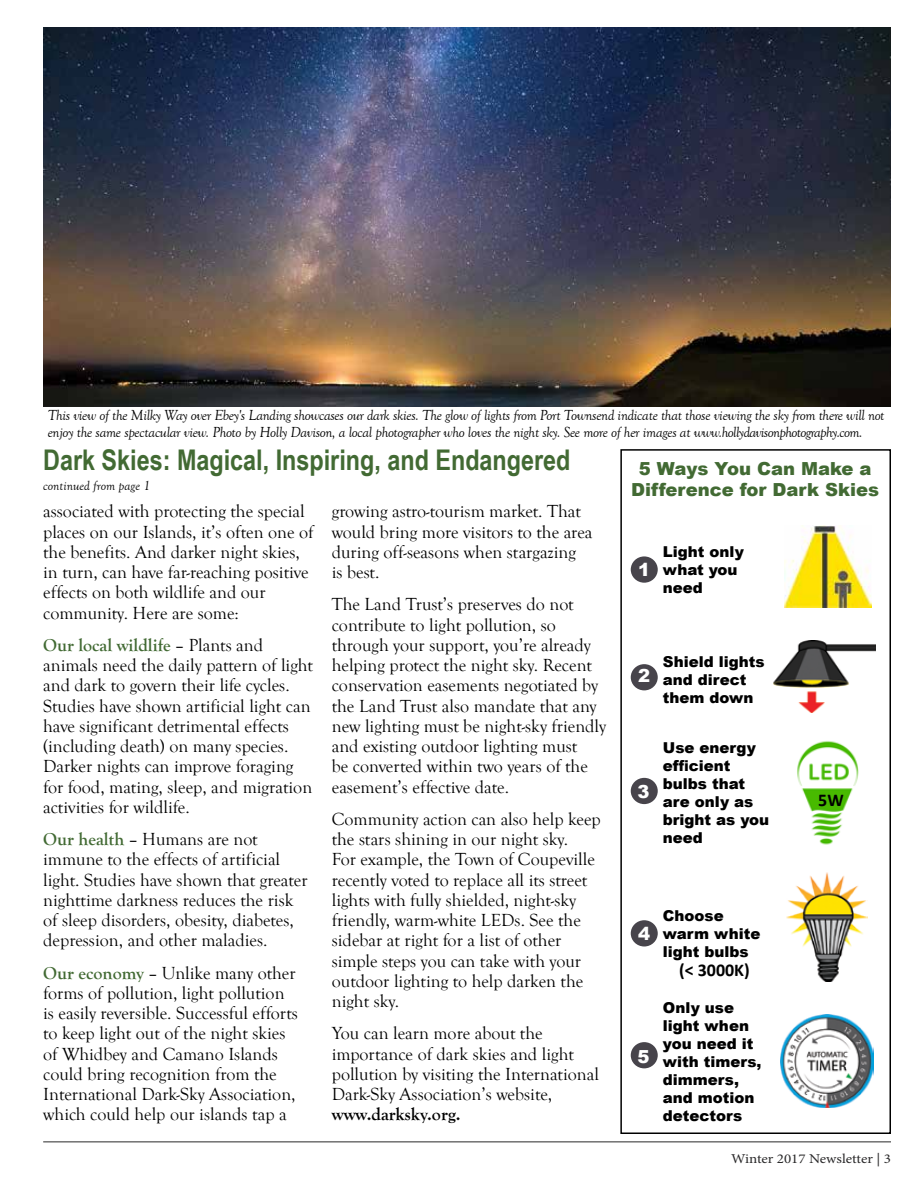
<style>
.page{position:relative;width:918px;height:1188px;background:#fff}
.page>*{position:absolute;margin:0;border:0;box-sizing:border-box;transform-origin:0 0}
.t1{font:700 28.5px "Arial Narrow";color:#426a33}
.t2{font:18px/20.2px "Goudy Old Style T";color:#000}
.t3{font:900 18px/21px "Arial";color:#426a33;text-align:center}
.t4{font:700 18px "Goudy Old Style T";color:#000}
.t5{font:700 18px "Calibri";color:#000}
.t6{font:900 18px "Arial";color:#fff}
.t7{font:italic 15px/16.5px "Goudy Old Style T";letter-spacing:-.02em;color:#000}
.t8{font:900 15px/18px "Arial";color:#000}
.t9{font:13.5px "Minion Pro";color:#292829;scale:1.11 1}
.t10{font:italic 13.5px "Goudy Old Style T";color:#000}
.s1{font-weight:700;color:#426a33}
</style>
<div class="page">
<div style="left:620px;top:449px;width:271px;height:685px;border:2px solid #000"></div>
<div style="left:631px;top:556px;width:27px;height:27px;background:#47444b;border-radius:50%"></div>
<div style="left:631px;top:664px;width:27px;height:26px;background:#47444b;border-radius:50%"></div>
<div style="left:631px;top:778px;width:27px;height:26px;background:#47444b;border-radius:50%"></div>
<div style="left:631px;top:920px;width:27px;height:26px;background:#47444b;border-radius:50%"></div>
<div style="left:631px;top:1042px;width:27px;height:26px;background:#47444b;border-radius:50%"></div>
<img style="left:784px;top:526px;width:88px;height:81px">
<img style="left:797px;top:741px;width:62px;height:104px">
<img style="left:774px;top:640px;width:102px;height:73px">
<img style="left:780px;top:1014px;width:93px;height:93px">
<img style="left:786px;top:872px;width:81px;height:110px">
<hr style="left:43px;top:1142px;width:848px;height:1px;background:#292829">
<img style="left:43px;top:28px;width:848px;height:378px">
<p class="t7" style="left:48px;top:407px;width:838px">This view of the Milky Way over Ebey's Landing showcases our dark skies. The glow of lights from Port Townsend indicate that those viewing the sky from there will not enjoy the same spectacular view. Photo by Holly Davison, a local photographer who loves the night sky. See more of her images at www.hollydavisonphotography.com.</p>
<h1 class="t1" style="left:43px;top:438px;width:529px">Dark Skies: Magical, Inspiring, and Endangered</h1>
<p class="t10" style="left:43px;top:478px;width:109px">continued from page 1</p>
<p class="t2" style="left:43px;top:502px;width:272px">associated with protecting the special places on our Islands, it’s often one of the benefits. And darker night skies, in turn, can have far-reaching positive effects on both wildlife and our community. Here are some:</p>
<p class="t2" style="left:43px;top:635px;width:271px"><span class="s1">Our local wildlife</span> – Plants and animals need the daily pattern of light and dark to govern their life cycles.<br>Studies have shown artificial light can have significant detrimental effects (including death) on many species.<br>Darker nights can improve foraging for food, mating, sleep, and migration activities for wildlife.</p>
<p class="t2" style="left:43px;top:829px;width:266px"><span class="s1">Our health</span> – Humans are not immune to the effects of artificial light. Studies have shown that greater nighttime darkness reduces the risk of sleep disorders, obesity, diabetes, depression, and other maladies.</p>
<p class="t2" style="left:43px;top:963px;width:256px"><span class="s1">Our economy</span> – Unlike many other forms of pollution, light pollution is easily reversible. Successful efforts to keep light out of the night skies of Whidbey and Camano Islands could bring recognition from the International Dark-Sky Association, which could help our islands tap a</p>
<p class="t2" style="left:332px;top:502px;width:262px">growing astro-tourism market. That would bring more visitors to the area during off-seasons when stargazing<br>is best.</p>
<p class="t2" style="left:332px;top:595px;width:276px">The Land Trust’s preserves do not contribute to light pollution, so through your support, you’re already helping protect the night sky. Recent conservation easements negotiated by the Land Trust also mandate that any new lighting must be night-sky friendly and existing outdoor lighting must<br>be converted within two years of the easement’s effective date.</p>
<p class="t2" style="left:332px;top:809px;width:271px">Community action can also help keep the stars shining in our night sky.<br>For example, the Town of Coupeville recently voted to replace all its street lights with fully shielded, night-sky friendly, warm-white LEDs. See the sidebar at right for a list of other simple steps you can take with your outdoor lighting to help darken the night sky.</p>
<p class="t2" style="left:332px;top:1024px;width:269px">You can learn more about the importance of dark skies and light pollution by visiting the International Dark-Sky Association’s website,</p>
<p class="t4" style="left:332px;top:1104px;width:130px">www.darksky.org.</p>
<p class="t3" style="left:631px;top:457px;width:249px">5 Ways You Can Make a<br>Difference for Dark Skies</p>
<p class="t6" style="left:638px;top:556px;width:14px">1</p>
<p class="t8" style="left:663px;top:542px;width:83px">Light only what you need</p>
<p class="t6" style="left:638px;top:663px;width:14px">2</p>
<p class="t8" style="left:663px;top:652px;width:103px">Shield lights and direct them down</p>
<p class="t6" style="left:638px;top:778px;width:14px">3</p>
<p class="t8" style="left:663px;top:738px;width:108px">Use energy efficient bulbs that are only as bright as you need</p>
<p class="t5" style="left:818px;top:787px;width:27px">5W</p>
<p class="t6" style="left:638px;top:920px;width:14px">4</p>
<p class="t6" style="left:637px;top:1043px;width:14px">5</p>
<p class="t8" style="left:663px;top:906px;width:99px">Choose warm white light bulbs</p>
<p class="t5" style="left:679px;top:957px;width:72px">(&lt; 3000K)</p>
<p class="t8" style="left:663px;top:998px;width:100px">Only use light when you need it with timers, dimmers, and motion detectors</p>
<p class="t9" style="left:731px;top:1149px;width:146px">Winter 2017 Newsletter | 3</p>
</div>
